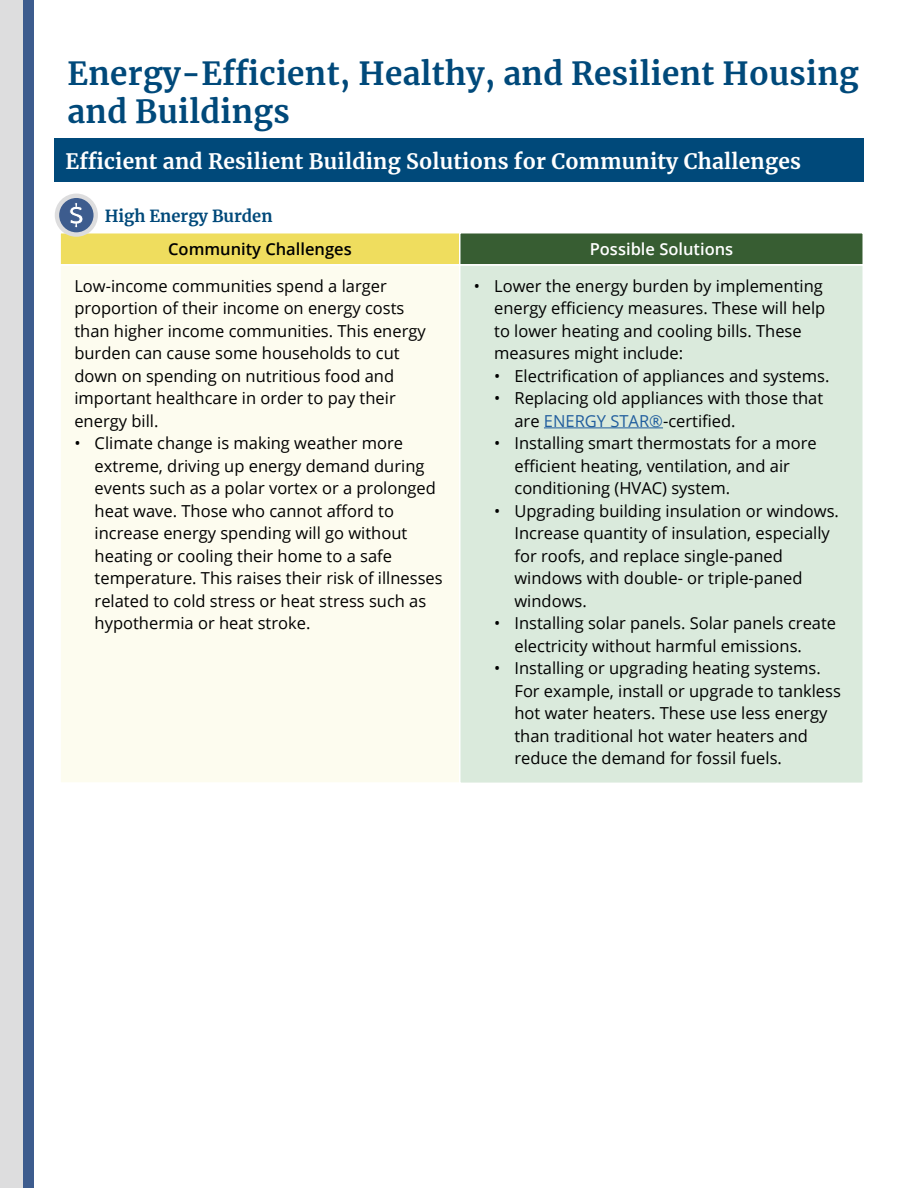
<style>
.page{position:relative;width:918px;height:1188px;background:#fff}
.page>*{position:absolute;margin:0;border:0;box-sizing:border-box;transform-origin:0 0}
.t1{font:700 31.5px/37.8px "Merriweather";letter-spacing:.01em;color:#00497a}
.t2{font:700 21px "Merriweather";letter-spacing:.01em;color:#fff}
.t3{font:16.5px/22.5px "Open Sans";color:#000}
.t4{font:600 16.5px "Open Sans";color:#000}
.t5{font:600 16.5px "Open Sans";color:#fff}
.t6{font:700 16.5px "Merriweather";color:#00497a}
.s1{color:#215e9e}
</style>
<div class="page">
<div style="left:54px;top:138px;width:810px;height:43px;background:#00497a"></div>
<div style="left:0;top:0;width:34px;height:1188px;background:#ddddde"></div>
<div style="left:23px;top:0;width:11px;height:1188px;background:#3d5c8e"></div>
<div style="left:60px;top:265px;width:400px;height:518px;background:#fdfcef"></div>
<div style="left:460px;top:265px;width:403px;height:518px;background:#daeadc"></div>
<hr style="left:544px;top:427px;width:119px;height:1px;background:#215e9e">
<div style="left:459px;top:264px;width:405px;height:520px;border:2px solid #fff"></div>
<div style="left:60px;top:233px;width:400px;height:32px;background:#efdd5e"></div>
<div style="left:59px;top:232px;width:401px;height:34px;border:2px solid #fff"></div>
<div style="left:460px;top:233px;width:403px;height:32px;background:#375d32"></div>
<div style="left:459px;top:232px;width:405px;height:34px;border:2px solid #fff"></div>
<svg style="left:57px;top:196px;width:39px;height:39px"></svg>
<div style="left:55px;top:194px;width:43px;height:43px;border:4px solid #ddddde;border-radius:50%"></div>
<svg style="left:69px;top:202px;width:15px;height:26px"></svg>
<h1 class="t1" style="left:68px;top:54px;width:793px">Energy-Efficient, Healthy, and Resilient Housing and Buildings</h1>
<h2 class="t2" style="left:66px;top:146px;width:737px">Efficient and Resilient Building Solutions for Community Challenges</h2>
<h3 class="t6" style="left:105px;top:204px;width:169px">High Energy Burden</h3>
<p class="t4" style="left:168px;top:238px;width:185px">Community Challenges</p>
<p class="t5" style="left:590px;top:238px;width:145px">Possible Solutions</p>
<p class="t3" style="left:74px;top:274px;width:353px">Low-income communities spend a larger proportion of their income on energy costs than higher income communities. This energy burden can cause some households to cut down on spending on nutritious food and important healthcare in order to pay their energy bill.</p>
<p class="t3" style="left:95px;top:431px;width:350px;text-indent:-20px">• Climate change is making weather more extreme, driving up energy demand during events such as a polar vortex or a prolonged heat wave. Those who cannot afford to increase energy spending will go without heating or cooling their home to a safe temperature. This raises their risk of illnesses related to cold stress or heat stress such as hypothermia or heat stroke.</p>
<p class="t3" style="left:494px;top:274px;width:333px;text-indent:-20px">• Lower the energy burden by implementing energy efficiency measures. These will help to lower heating and cooling bills. These measures might include:</p>
<p class="t3" style="left:494px;top:364px;width:337px">• Electrification of appliances and systems.</p>
<p class="t3" style="left:514px;top:387px;width:310px;text-indent:-20px">• Replacing old appliances with those that are <span class="s1">ENERGY STAR®</span>-certified.</p>
<p class="t3" style="left:514px;top:431px;width:304px;text-indent:-20px">• Installing smart thermostats for a more efficient heating, ventilation, and air conditioning (HVAC) system.</p>
<p class="t3" style="left:514px;top:499px;width:326px;text-indent:-20px">• Upgrading building insulation or windows.<br>Increase quantity of insulation, especially for roofs, and replace single-paned windows with double- or triple-paned windows.</p>
<p class="t3" style="left:514px;top:611px;width:323px;text-indent:-20px">• Installing solar panels. Solar panels create electricity without harmful emissions.</p>
<p class="t3" style="left:514px;top:656px;width:328px;text-indent:-20px">• Installing or upgrading heating systems.<br>For example, install or upgrade to tankless hot water heaters. These use less energy than traditional hot water heaters and reduce the demand for fossil fuels.</p>
</div>
